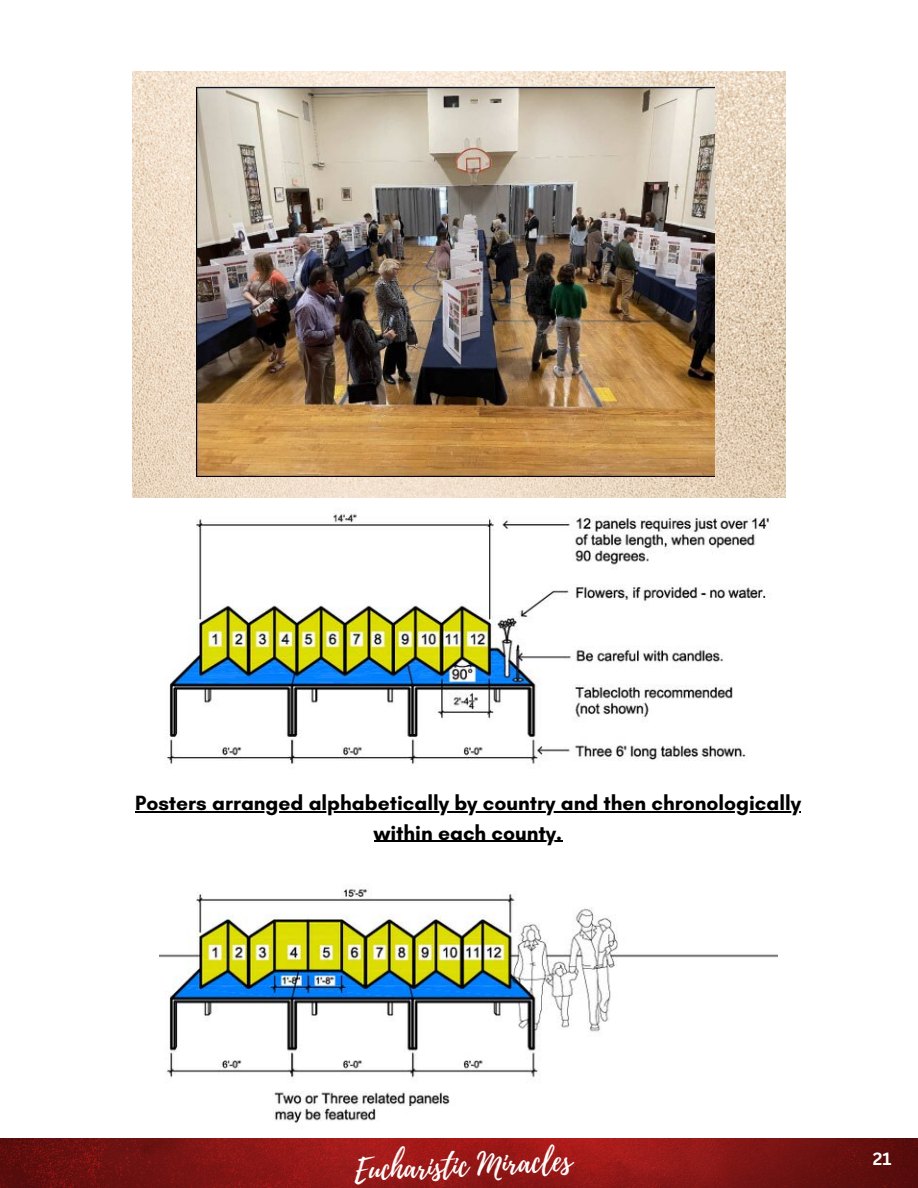
<style>
.page{position:relative;width:918px;height:1188px;background:#fff}
.page>*{position:absolute;margin:0;border:0;box-sizing:border-box;transform-origin:0 0}
.t1{font:30.6px "Playlist Script";color:#fcfcfc}
.t2{font:700 21px/29.2px "Glacial Indifference";color:#000;text-align:center}
.t3{font:700 17.25px "Canva Sans";color:#fff}
</style>
<div class="page">
<img style="left:0;top:1139px;width:918px;height:49px">
<img style="left:132px;top:72px;width:654px;height:425px">
<img style="left:197px;top:87px;width:517px;height:390px">
<img style="left:159px;top:511px;width:618px;height:613px">
<hr style="left:135px;top:812px;width:666px;height:1px;background:#000">
<hr style="left:374px;top:841px;width:188px;height:1px;background:#000">
<p class="t2" style="left:135px;top:788px;width:668px">Posters arranged alphabetically by country and then chronologically within each county.</p>
<h1 class="t1" style="left:353px;top:1149px;width:219px;rotate:-3deg">Eucharistic Miracles</h1>
<p class="t3" style="left:873px;top:1147px;width:20px">21</p>
</div>
